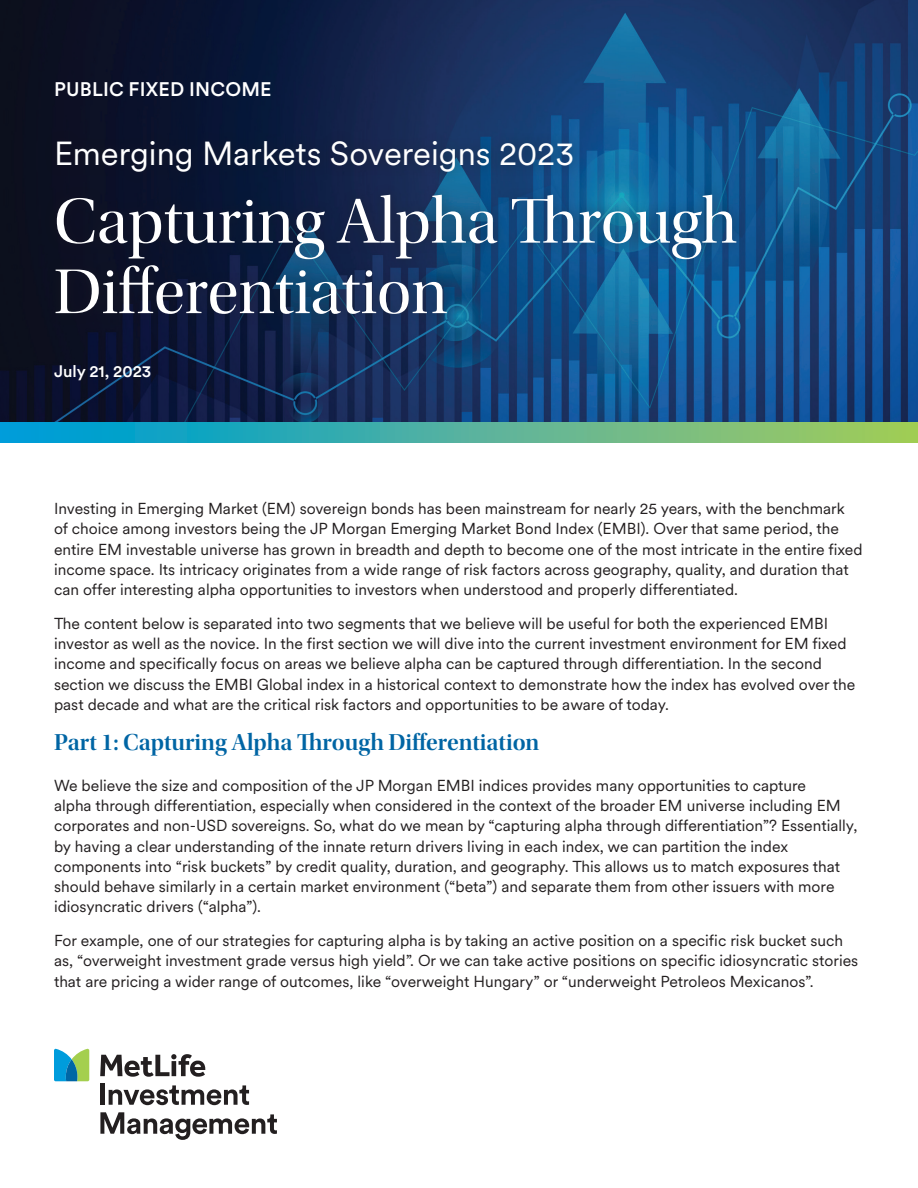
<style>
.page{position:relative;width:918px;height:1188px;background:#fff}
.page>*{position:absolute;margin:0;border:0;box-sizing:border-box;transform-origin:0 0}
.t1{font:66px/70.5px "Utopia Std Disp";color:#fff}
.t2{font:33px "Met Life Circular";color:#fff}
.t3{font:24px "Utopia Std Semibold Disp";color:#0065a4}
.t4{font:500 19.5px "Met Life Circular";letter-spacing:.01em;color:#fff}
.t5{font:500 16.5px "Met Life Circular";color:#fff}
.t6{font:15.75px/20.2px "Met Life Circular";color:#231f20}
</style>
<div class="page">
<svg style="left:54px;top:1049px;width:35px;height:32px"></svg>
<svg style="left:100px;top:1054px;width:105px;height:23px"></svg>
<div style="left:100px;top:1083px;width:5px;height:22px;background:#231f20"></div>
<svg style="left:109px;top:1085px;width:140px;height:20px"></svg>
<svg style="left:100px;top:1112px;width:177px;height:28px"></svg>
<img style="left:0;top:0;width:918px;height:422px">
<div style="left:0;top:422px;width:918px;height:21px;background:linear-gradient(to right,#009ade,#aacb5c)"></div>
<div style="left:44px;top:130px;width:703px;height:196px;background:#231f20;opacity:.45"></div>
<p class="t4" style="left:54px;top:76px;width:219px">PUBLIC FIXED INCOME</p>
<h1 class="t2" style="left:54px;top:132px;width:522px">Emerging Markets Sovereigns 2023</h1>
<h1 class="t1" style="left:54px;top:187px;width:685px">Capturing Alpha Through<br>Differentiation</h1>
<h1 class="t5" style="left:54px;top:360px;width:99px">July 21, 2023</h1>
<p class="t6" style="left:54px;top:498px;width:810px">Investing in Emerging Market (EM) sovereign bonds has been mainstream for nearly 25 years, with the benchmark of choice among investors being the JP Morgan Emerging Market Bond Index (EMBI). Over that same period, the entire EM investable universe has grown in breadth and depth to become one of the most intricate in the entire fixed income space. Its intricacy originates from a wide range of risk factors across geography, quality, and duration that can offer interesting alpha opportunities to investors when understood and properly differentiated.</p>
<p class="t6" style="left:54px;top:612px;width:803px">The content below is separated into two segments that we believe will be useful for both the experienced EMBI investor as well as the novice. In the first section we will dive into the current investment environment for EM fixed income and specifically focus on areas we believe alpha can be captured through differentiation. In the second section we discuss the EMBI Global index in a historical context to demonstrate how the index has evolved over the past decade and what are the critical risk factors and opportunities to be aware of today.</p>
<h2 class="t3" style="left:54px;top:729px;width:487px">Part 1: Capturing Alpha Through Differentiation</h2>
<p class="t6" style="left:54px;top:774px;width:805px">We believe the size and composition of the JP Morgan EMBI indices provides many opportunities to capture<br>alpha through differentiation, especially when considered in the context of the broader EM universe including EM corporates and non-USD sovereigns. So, what do we mean by “capturing alpha through differentiation”? Essentially, by having a clear understanding of the innate return drivers living in each index, we can partition the index components into “risk buckets” by credit quality, duration, and geography. This allows us to match exposures that should behave similarly in a certain market environment (“beta”) and separate them from other issuers with more idiosyncratic drivers (“alpha”).</p>
<p class="t6" style="left:54px;top:930px;width:806px">For example, one of our strategies for capturing alpha is by taking an active position on a specific risk bucket such as, “overweight investment grade versus high yield”. Or we can take active positions on specific idiosyncratic stories that are pricing a wider range of outcomes, like “overweight Hungary” or “underweight Petroleos Mexicanos”.</p>
</div>
